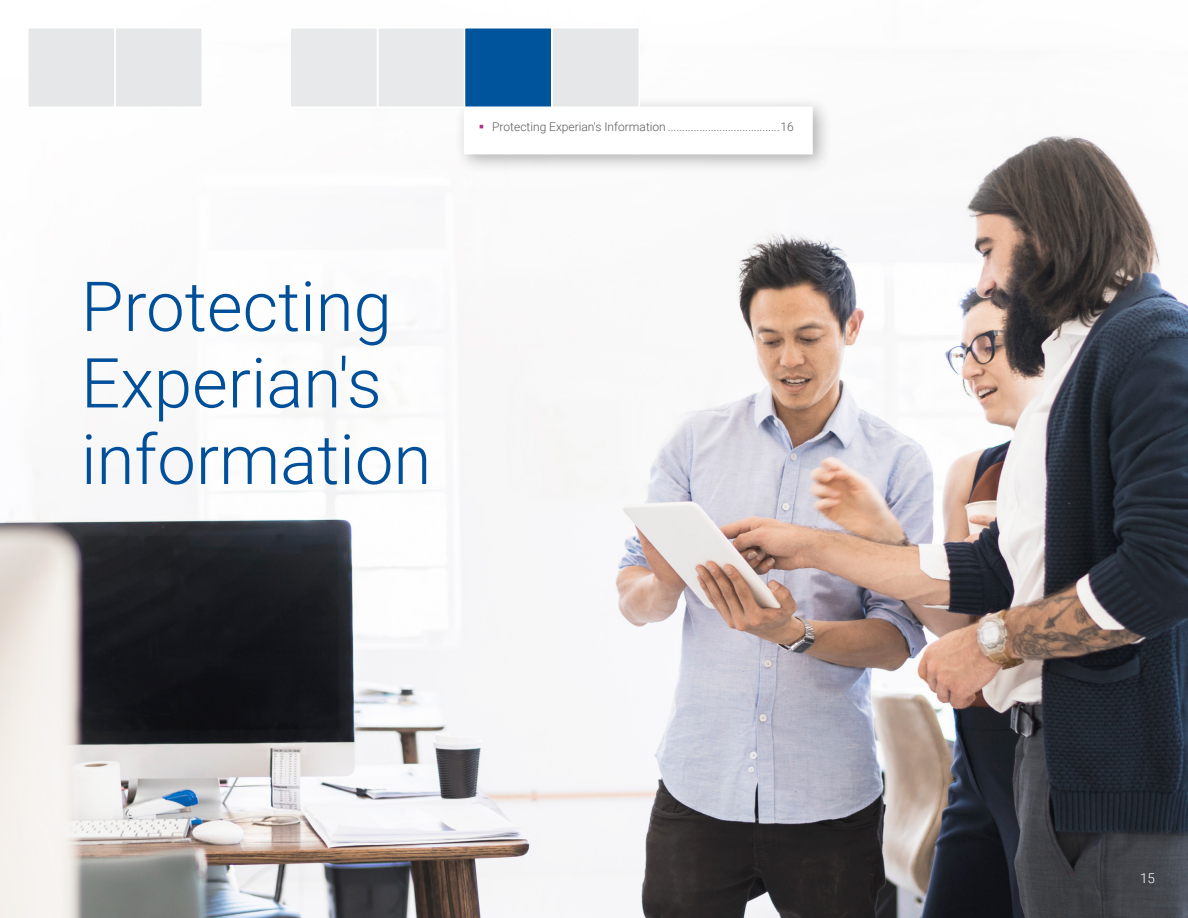
<style>
.page{position:relative;width:1188px;height:918px;background:#fff}
.page>*{position:absolute;margin:0;border:0;box-sizing:border-box;transform-origin:0 0}
.t1{font:300 69px/76.5px "Roboto";color:#004f9a}
.t2{font:300 13.5px "Roboto";color:#fff}
.t3{font:300 12px "Roboto";color:#58595b}
.s1{color:#ad2e91}
</style>
<div class="page">
<img style="left:0;top:135px;width:1188px;height:783px">
<div style="left:453px;top:96px;width:380px;height:78px;background:#000;opacity:.3"></div>
<div style="left:465px;top:107px;width:347px;height:47px;background:#fff"></div>
<div style="left:464px;top:106px;width:349px;height:48px;border:2px solid #fff"></div>
<div style="left:290px;top:27px;width:88px;height:81px;background:#e7e9ea;border:2px solid #fff"></div>
<div style="left:377px;top:27px;width:89px;height:81px;background:#e7e9ea;border:2px solid #fff"></div>
<div style="left:464px;top:27px;width:88px;height:81px;background:#00549c;border:2px solid #fff"></div>
<div style="left:551px;top:27px;width:89px;height:81px;background:#e6e7e8;border:2px solid #fff"></div>
<div style="left:114px;top:27px;width:89px;height:81px;background:#e6e7e8;border:2px solid #fff"></div>
<div style="left:27px;top:27px;width:89px;height:81px;background:#e6e7e8;border:2px solid #fff"></div>
<p class="t3" style="left:479px;top:118px;width:317px"><span class="s1">▪</span> Protecting Experian's Information .......................................16</p>
<h1 class="t1" style="left:81px;top:266px;width:352px">Protecting<br>Experian's information</h1>
<p class="t2" style="left:1140px;top:868px;width:16px">15</p>
</div>
